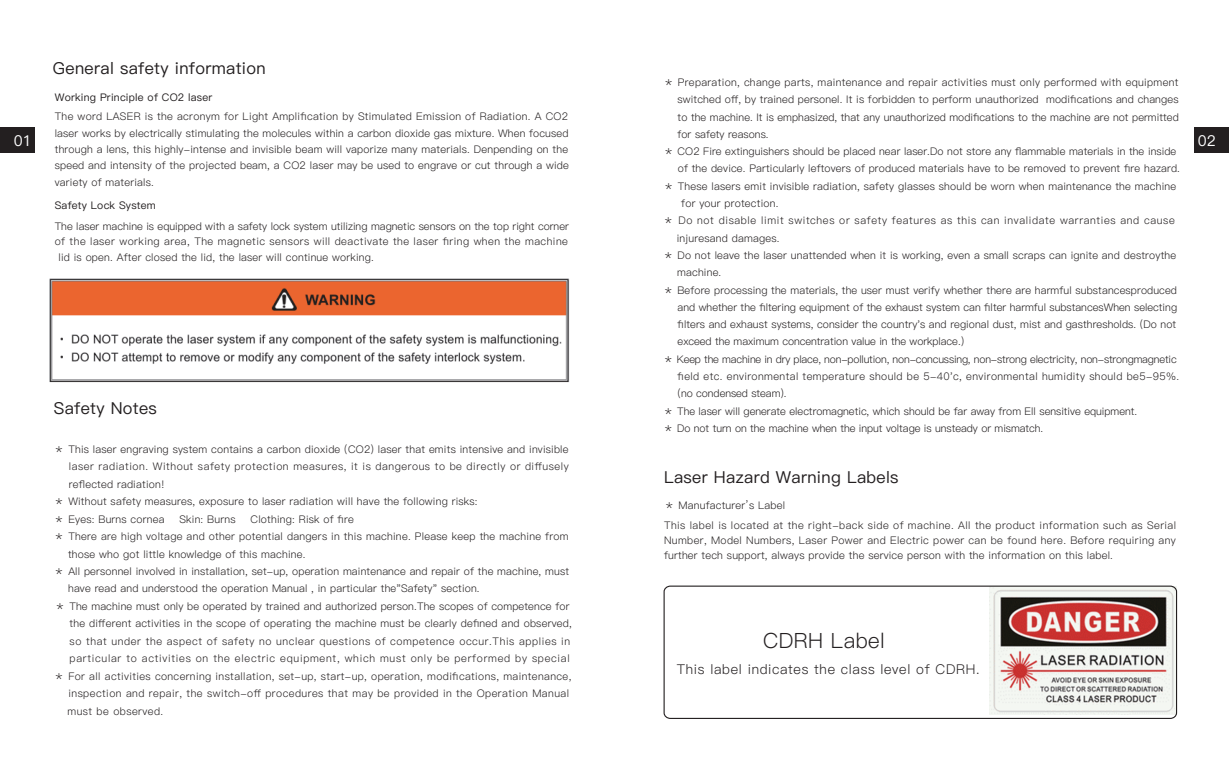
<style>
.page{position:relative;width:1229px;height:783px;background:#fff}
.page>*{position:absolute;margin:0;border:0;box-sizing:border-box;transform-origin:0 0}
.t1{font:21px "Ping Fang SC Regular";letter-spacing:.02em;color:#231f20}
.t2{font:16.5px "Ping Fang SC Medium";letter-spacing:.02em;color:#231f20}
.t3{font:15px "Ping Fang SC Medium";color:#fff}
.t4{font:13.5px "Ping Fang SC Regular";letter-spacing:.05em;color:#231f20}
.t5{font:10.5px/16.4px "Ping Fang SC Regular";letter-spacing:.02em;color:#231f20;text-align:justify}
.t6{font:10.5px/17.4px "Ping Fang SC Regular";letter-spacing:.06em;color:#231f20}
.t7{font:10.5px/15.9px "Ping Fang SC Regular";color:#231f20}
.t8{font:10.5px/20px "Ping Fang SC Regular";letter-spacing:.045em;color:#231f20}
.t9{font:10.5px/17.2px "Ping Fang SC Regular";letter-spacing:.04em;color:#231f20}
.t10{font:10.5px "Ping Fang SC Regular";letter-spacing:-.015em;color:#231f20}
.t11{font:10.5px "Ping Fang SC Medium";letter-spacing:.02em;color:#231f20}
</style>
<div class="page">
<div style="left:1195px;top:128px;width:34px;height:25px;background:#231f20"></div>
<div style="left:0;top:128px;width:34px;height:25px;background:#231f20"></div>
<img style="left:49px;top:278px;width:521px;height:105px">
<img style="left:989px;top:586px;width:187px;height:128px">
<div style="left:663px;top:585px;width:514px;height:133px;border:1px solid #231f20;border-radius:6px"></div>
<h2 class="t2" style="left:53px;top:58px;width:214px">General safety information</h2>
<p class="t11" style="left:55px;top:91px;width:159px">Working Principle of CO2 laser</p>
<p class="t5" style="left:55px;top:108px;width:516px">The word LASER is the acronym for Light Amplification by Stimulated Emission of Radiation. A CO2 laser works by electrically stimulating the molecules within a carbon dioxide gas mixture. When focused through a lens, this highly-intense and invisible beam will vaporize many materials. Denpending on the speed and intensity of the projected beam, a CO2 laser may be used to engrave or cut through a wide variety of materials.</p>
<p class="t11" style="left:55px;top:199px;width:103px">Safety Lock System</p>
<p class="t7" style="left:55px;top:218px;width:516px">The laser machine is equipped with a safety lock system utilizing magnetic sensors on the top right corner of the laser working area, The magnetic sensors will deactivate the laser firing when the machine</p>
<p class="t5" style="left:663px;top:74px;width:517px">＊ Preparation, change parts, maintenance and repair activities must only performed with equipment</p>
<p class="t5" style="left:678px;top:91px;width:502px">switched off, by trained personel. It is forbidden to perform unauthorized modifications and changes</p>
<p class="t5" style="left:678px;top:109px;width:503px">to the machine. It is emphasized, that any unauthorized modifications to the machine are not permitted</p>
<p class="t5" style="left:678px;top:126px;width:92px">for safety reasons.</p>
<p class="t5" style="left:663px;top:143px;width:514px">＊ CO2 Fire extinguishers should be placed near laser.Do not store any flammable materials in the inside</p>
<p class="t5" style="left:663px;top:178px;width:514px">＊ These lasers emit invisible radiation, safety glasses should be worn when maintenance the machine</p>
<h3 class="t3" style="left:14px;top:132px;width:19px">01</h3>
<h3 class="t3" style="left:1198px;top:132px;width:19px">02</h3>
<p class="t5" style="left:678px;top:160px;width:504px">of the device. Particularly leftovers of produced materials have to be removed to prevent fire hazard.</p>
<p class="t5" style="left:681px;top:195px;width:99px">for your protection.</p>
<p class="t5" style="left:677px;top:230px;width:104px">injuresand damages.</p>
<p class="t5" style="left:677px;top:264px;width:46px">machine.</p>
<p class="t5" style="left:678px;top:298px;width:501px;line-height:17.2px">and whether the filtering equipment of the exhaust system can filter harmful substancesWhen selecting filters and exhaust systems, consider the country's and regional dust, mist and gasthresholds. (Do not exceed the maximum concentration value in the workplace.)</p>
<p class="t9" style="left:678px;top:367px;width:503px">field etc. environmental temperature should be 5-40'c, environmental humidity should be5-95%. (no condensed steam).</p>
<p class="t6" style="left:663px;top:212px;width:513px">＊ Do not disable limit switches or safety features as this can invalidate warranties and cause</p>
<p class="t5" style="left:663px;top:247px;width:514px">＊ Do not leave the laser unattended when it is working, even a small scraps can ignite and destroythe</p>
<p class="t5" style="left:663px;top:281px;width:515px">＊ Before processing the materials, the user must verify whether there are harmful substancesproduced</p>
<p class="t5" style="left:58px;top:249px;width:317px">lid is open. After closed the lid, the laser will continue working.</p>
<p class="t10" style="left:663px;top:352px;width:515px">＊ Keep the machine in dry place, non-pollution, non-concussing, non-strong electricity, non-strongmagnetic</p>
<h2 class="t2" style="left:54px;top:398px;width:105px">Safety Notes</h2>
<p class="t5" style="left:54px;top:440px;width:516px;line-height:17.4px;text-align:right">＊ This laser engraving system contains a carbon dioxide (CO2) laser that emits intensive and invisible laser radiation. Without safety protection measures, it is dangerous to be directly or diffusely</p>
<p class="t5" style="left:54px;top:492px;width:425px;line-height:17.4px">＊ Without safety measures, exposure to laser radiation will have the following risks:＊ Eyes: Burns cornea</p>
<p class="t5" style="left:69px;top:475px;width:97px">reflected radiation!</p>
<p class="t5" style="left:180px;top:510px;width:58px">Skin: Burns</p>
<p class="t5" style="left:251px;top:510px;width:105px">Clothing: Risk of fire</p>
<p class="t5" style="left:54px;top:528px;width:516px">＊ There are high voltage and other potential dangers in this machine. Please keep the machine from</p>
<p class="t5" style="left:68px;top:545px;width:239px">those who got little knowledge of this machine.</p>
<p class="t5" style="left:54px;top:563px;width:517px">＊ All personnel involved in installation, set-up, operation maintenance and repair of the machine, must</p>
<p class="t5" style="left:55px;top:598px;width:516px">＊ The machine must only be operated by trained and authorized person.The scopes of competence for</p>
<p class="t5" style="left:68px;top:580px;width:413px">have read and understood the operation Manual , in particular the"Safety" section.</p>
<p class="t6" style="left:70px;top:614px;width:504px">the different activities in the scope of operating the machine must be clearly defined and observed, so that under the aspect of safety no unclear questions of competence occur.This applies in particular to activities on the electric equipment, which must only be performed by special</p>
<p class="t8" style="left:67px;top:684px;width:503px;line-height:17.4px">inspection and repair, the switch-off procedures that may be provided in the Operation Manual must be observed.</p>
<p class="t5" style="left:54px;top:667px;width:519px">＊ For all activities concerning installation, set-up, start-up, operation, modifications, maintenance,</p>
<p class="t7" style="left:663px;top:402px;width:476px;line-height:17.2px">＊ The laser will generate electromagnetic, which should be far away from Ell sensitive equipment.＊ Do not turn on the machine when the input voltage is unsteady or mismatch.</p>
<h2 class="t2" style="left:664px;top:467px;width:236px">Laser Hazard Warning Labels</h2>
<p class="t8" style="left:664px;top:495px;width:514px">＊ Manufacturer’s Label<br>This label is located at the right-back side of machine. All the product information such as Serial</p>
<p class="t5" style="left:664px;top:532px;width:513px;line-height:15px">Number, Model Numbers, Laser Power and Electric power can be found here. Before requiring any further tech support, always provide the service person with the information on this label.</p>
<h1 class="t1" style="left:763px;top:628px;width:123px">CDRH Label</h1>
<p class="t4" style="left:677px;top:661px;width:304px">This label indicates the class level of CDRH.</p>
</div>
